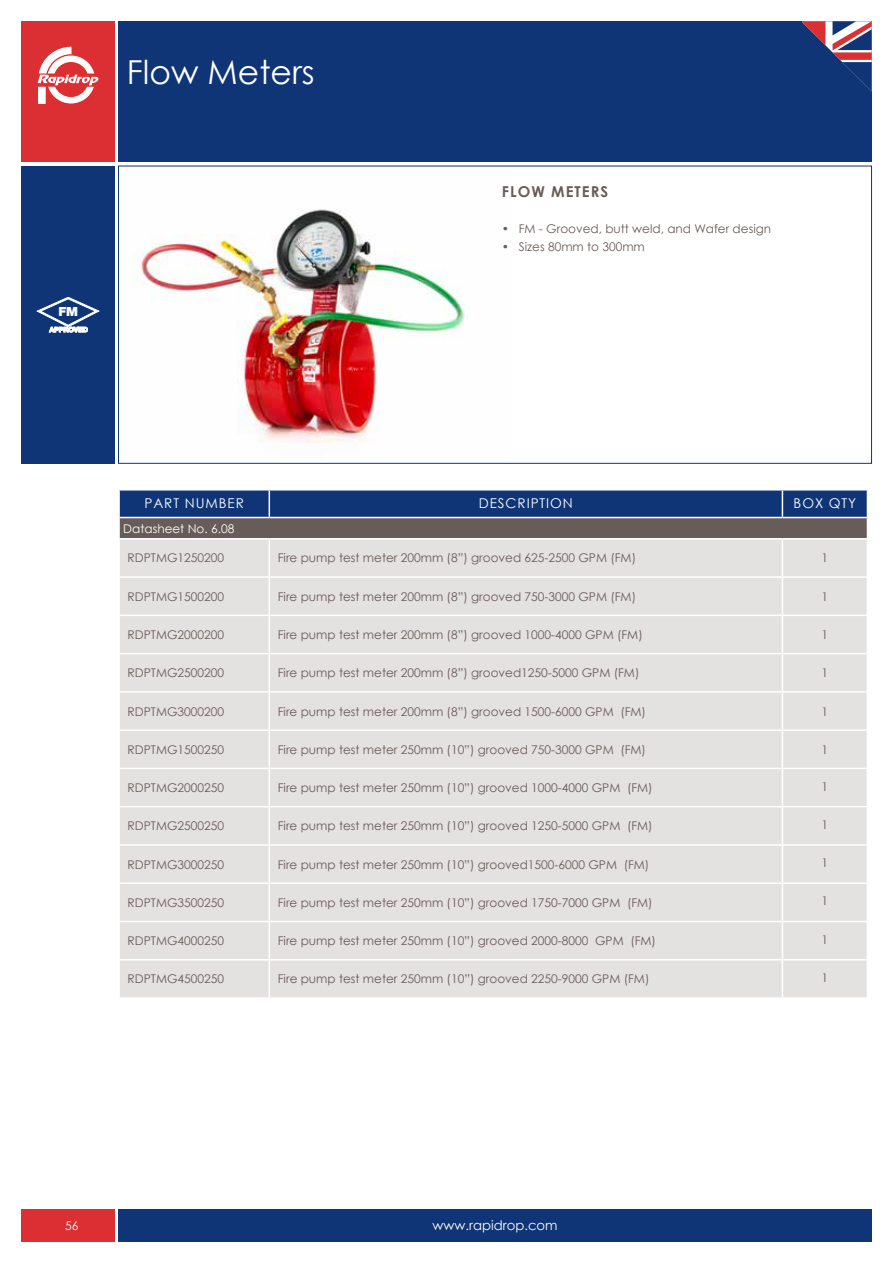
<style>
.page{position:relative;width:893px;height:1263px;background:#fff}
.page>*{position:absolute;margin:0;border:0;box-sizing:border-box;transform-origin:0 0}
.t1{font:33px "Century Gothic";color:#fff}
.t2{font:700 15px "Century Gothic";letter-spacing:.07em;color:#685c58}
.t3{font:13.5px "Century Gothic";letter-spacing:.07em;color:#fff}
.t4{font:13.2px "Century Gothic";color:#fff}
.t5{font:900 12.6px "Helvetica Neue";color:#fff}
.t6{font:12px "Century Gothic";color:#685c58}
.t7{font:12px "Century Gothic";color:#fff}
</style>
<div class="page">
<div style="left:21px;top:1209px;width:94px;height:33px;background:#dc2f34"></div>
<div style="left:118px;top:1209px;width:754px;height:33px;background:#103577"></div>
<div style="left:118px;top:21px;width:754px;height:141px;background:#103577"></div>
<div style="left:21px;top:21px;width:94px;height:141px;background:#dc2f34"></div>
<svg style="left:802px;top:21px;width:70px;height:70px"></svg>
<svg style="left:38px;top:47px;width:60px;height:57px"></svg>
<img style="left:133px;top:209px;width:332px;height:234px">
<div style="left:21px;top:166px;width:94px;height:297px;background:#103577"></div>
<svg style="left:37px;top:297px;width:62px;height:35px"></svg>
<div style="left:120px;top:539px;width:747px;height:458px;background:#e4e1e1"></div>
<svg style="left:119px;top:490px;width:749px;height:48px;background:#3f4e70"></svg>
<hr style="left:269px;top:539px;width:1px;height:37px;background:#fff">
<hr style="left:782px;top:539px;width:1px;height:37px;background:#fff">
<hr style="left:269px;top:578px;width:1px;height:36px;background:#fff">
<hr style="left:782px;top:578px;width:1px;height:36px;background:#fff">
<hr style="left:269px;top:616px;width:1px;height:37px;background:#fff">
<hr style="left:782px;top:616px;width:1px;height:37px;background:#fff">
<hr style="left:269px;top:654px;width:1px;height:37px;background:#fff">
<hr style="left:782px;top:654px;width:1px;height:37px;background:#fff">
<hr style="left:269px;top:693px;width:1px;height:36px;background:#fff">
<hr style="left:782px;top:693px;width:1px;height:36px;background:#fff">
<hr style="left:269px;top:731px;width:1px;height:37px;background:#fff">
<hr style="left:782px;top:731px;width:1px;height:37px;background:#fff">
<hr style="left:269px;top:769px;width:1px;height:37px;background:#fff">
<hr style="left:782px;top:769px;width:1px;height:37px;background:#fff">
<hr style="left:269px;top:807px;width:1px;height:37px;background:#fff">
<hr style="left:782px;top:807px;width:1px;height:37px;background:#fff">
<hr style="left:269px;top:846px;width:1px;height:36px;background:#fff">
<hr style="left:782px;top:846px;width:1px;height:36px;background:#fff">
<hr style="left:269px;top:884px;width:1px;height:37px;background:#fff">
<hr style="left:782px;top:884px;width:1px;height:37px;background:#fff">
<hr style="left:269px;top:922px;width:1px;height:37px;background:#fff">
<hr style="left:782px;top:922px;width:1px;height:37px;background:#fff">
<hr style="left:269px;top:960px;width:1px;height:37px;background:#fff">
<hr style="left:782px;top:960px;width:1px;height:37px;background:#fff">
<hr style="left:118px;top:576px;width:151px;height:2px;background:#fff">
<hr style="left:269px;top:576px;width:513px;height:2px;background:#fff">
<hr style="left:782px;top:576px;width:86px;height:2px;background:#fff">
<hr style="left:118px;top:614px;width:151px;height:2px;background:#fff">
<hr style="left:269px;top:614px;width:513px;height:2px;background:#fff">
<hr style="left:782px;top:614px;width:86px;height:2px;background:#fff">
<hr style="left:118px;top:653px;width:151px;height:1px;background:#fff">
<hr style="left:269px;top:653px;width:513px;height:1px;background:#fff">
<hr style="left:782px;top:653px;width:86px;height:1px;background:#fff">
<hr style="left:118px;top:691px;width:151px;height:2px;background:#fff">
<hr style="left:269px;top:691px;width:513px;height:2px;background:#fff">
<hr style="left:782px;top:691px;width:86px;height:2px;background:#fff">
<hr style="left:118px;top:729px;width:151px;height:2px;background:#fff">
<hr style="left:269px;top:729px;width:513px;height:2px;background:#fff">
<hr style="left:782px;top:729px;width:86px;height:2px;background:#fff">
<hr style="left:118px;top:768px;width:151px;height:1px;background:#fff">
<hr style="left:269px;top:768px;width:513px;height:1px;background:#fff">
<hr style="left:782px;top:768px;width:86px;height:1px;background:#fff">
<hr style="left:118px;top:806px;width:151px;height:1px;background:#fff">
<hr style="left:269px;top:806px;width:513px;height:1px;background:#fff">
<hr style="left:782px;top:806px;width:86px;height:1px;background:#fff">
<hr style="left:118px;top:844px;width:151px;height:2px;background:#fff">
<hr style="left:269px;top:844px;width:513px;height:2px;background:#fff">
<hr style="left:782px;top:844px;width:86px;height:2px;background:#fff">
<hr style="left:118px;top:882px;width:151px;height:2px;background:#fff">
<hr style="left:269px;top:882px;width:513px;height:2px;background:#fff">
<hr style="left:782px;top:882px;width:86px;height:2px;background:#fff">
<hr style="left:118px;top:921px;width:151px;height:1px;background:#fff">
<hr style="left:269px;top:921px;width:513px;height:1px;background:#fff">
<hr style="left:782px;top:921px;width:86px;height:1px;background:#fff">
<hr style="left:118px;top:959px;width:151px;height:1px;background:#fff">
<hr style="left:269px;top:959px;width:513px;height:1px;background:#fff">
<hr style="left:782px;top:959px;width:86px;height:1px;background:#fff">
<h1 class="t1" style="left:127px;top:49px;width:189px">Flow Meters</h1>
<p class="t5" style="left:58px;top:304px;width:21px">FM</p>
<p class="t2" style="left:502px;top:180px;width:108px">FLOW METERS</p>
<p class="t6" style="left:502px;top:220px;width:271px">• FM - Grooved, butt weld, and Wafer design</p>
<p class="t6" style="left:502px;top:238px;width:145px">• Sizes 80mm to 300mm</p>
<p class="t3" style="left:144px;top:494px;width:101px">PART NUMBER</p>
<p class="t3" style="left:479px;top:494px;width:96px">DESCRIPTION</p>
<p class="t3" style="left:794px;top:494px;width:64px">BOX QTY</p>
<p class="t7" style="left:123px;top:520px;width:113px">Datasheet No. 6.08</p>
<p class="t6" style="left:128px;top:550px;width:98px">RDPTMG1250200</p>
<p class="t6" style="left:278px;top:550px;width:360px">Fire pump test meter 200mm (8”) grooved 625-2500 GPM (FM)</p>
<p class="t6" style="left:822px;top:550px;width:8px">1</p>
<p class="t6" style="left:128px;top:588px;width:98px">RDPTMG1500200</p>
<p class="t6" style="left:278px;top:588px;width:360px">Fire pump test meter 200mm (8”) grooved 750-3000 GPM (FM)</p>
<p class="t6" style="left:822px;top:588px;width:8px">1</p>
<p class="t6" style="left:128px;top:626px;width:98px">RDPTMG2000200</p>
<p class="t6" style="left:278px;top:626px;width:366px">Fire pump test meter 200mm (8”) grooved 1000-4000 GPM (FM)</p>
<p class="t6" style="left:822px;top:626px;width:8px">1</p>
<p class="t6" style="left:128px;top:664px;width:98px">RDPTMG2500200</p>
<p class="t6" style="left:278px;top:664px;width:363px">Fire pump test meter 200mm (8”) grooved1250-5000 GPM (FM)</p>
<p class="t6" style="left:822px;top:664px;width:8px">1</p>
<p class="t6" style="left:128px;top:703px;width:98px">RDPTMG3000200</p>
<p class="t6" style="left:278px;top:703px;width:370px">Fire pump test meter 200mm (8”) grooved 1500-6000 GPM (FM)</p>
<p class="t6" style="left:822px;top:703px;width:8px">1</p>
<p class="t6" style="left:128px;top:741px;width:98px">RDPTMG1500250</p>
<p class="t6" style="left:278px;top:741px;width:370px">Fire pump test meter 250mm (10”) grooved 750-3000 GPM (FM)</p>
<p class="t6" style="left:822px;top:741px;width:8px">1</p>
<p class="t6" style="left:128px;top:779px;width:98px">RDPTMG2000250</p>
<p class="t6" style="left:278px;top:779px;width:376px">Fire pump test meter 250mm (10”) grooved 1000-4000 GPM (FM)</p>
<p class="t6" style="left:822px;top:778px;width:8px">1</p>
<p class="t6" style="left:128px;top:817px;width:98px">RDPTMG2500250</p>
<p class="t6" style="left:278px;top:817px;width:376px">Fire pump test meter 250mm (10”) grooved 1250-5000 GPM (FM)</p>
<p class="t6" style="left:822px;top:816px;width:8px">1</p>
<p class="t6" style="left:128px;top:856px;width:98px">RDPTMG3000250</p>
<p class="t6" style="left:278px;top:856px;width:373px">Fire pump test meter 250mm (10”) grooved1500-6000 GPM (FM)</p>
<p class="t6" style="left:822px;top:854px;width:8px">1</p>
<p class="t6" style="left:128px;top:894px;width:98px">RDPTMG3500250</p>
<p class="t6" style="left:278px;top:894px;width:376px">Fire pump test meter 250mm (10”) grooved 1750-7000 GPM (FM)</p>
<p class="t6" style="left:822px;top:893px;width:8px">1</p>
<p class="t6" style="left:128px;top:932px;width:98px">RDPTMG4000250</p>
<p class="t6" style="left:278px;top:932px;width:380px">Fire pump test meter 250mm (10”) grooved 2000-8000 GPM (FM)</p>
<p class="t6" style="left:822px;top:931px;width:8px">1</p>
<p class="t6" style="left:128px;top:971px;width:98px">RDPTMG4500250</p>
<p class="t6" style="left:278px;top:971px;width:373px">Fire pump test meter 250mm (10”) grooved 2250-9000 GPM (FM)</p>
<p class="t6" style="left:822px;top:969px;width:8px">1</p>
<p class="t7" style="left:65px;top:1217px;width:15px">56</p>
<p class="t4" style="left:432px;top:1216px;width:127px">www.rapidrop.com</p>
</div>
